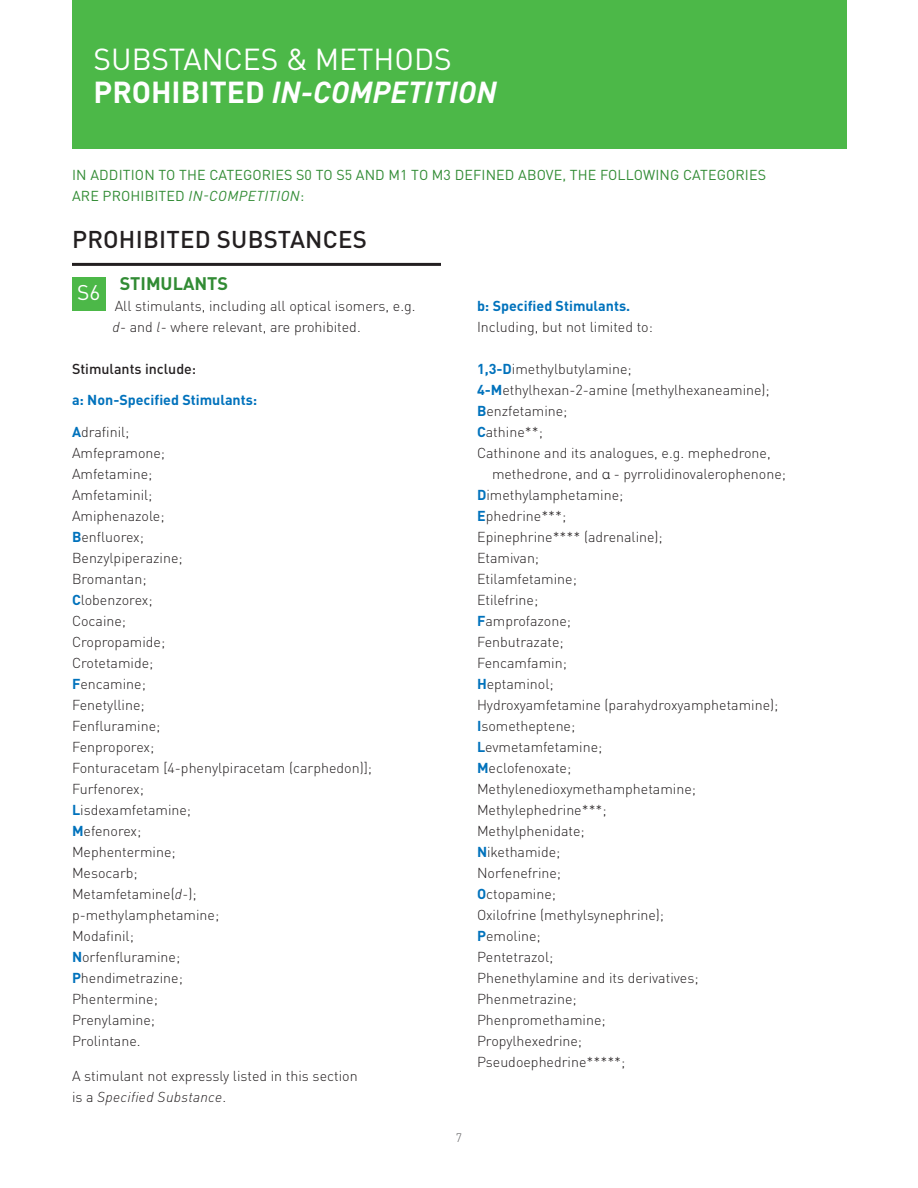
<style>
.page{position:relative;width:918px;height:1188px;background:#fff}
.page>*{position:absolute;margin:0;border:0;box-sizing:border-box;transform-origin:0 0}
.t1{font:30px/33px "DINOT";color:#fff}
.t2{font:500 24px "DINOT";letter-spacing:.01em;color:#231f20}
.t3{font:21px "DINOT";color:#fff}
.t4{font:700 18px "DINOT";color:#318b34}
.t5{font:300 14.25px/21px "DINOT";color:#231f20}
.t6{font:14.25px/21px "DINOT";letter-spacing:.01em;color:#318b34}
.t7{font:700 14.25px "DINOT";color:#0072bc}
.t8{font:500 14.25px "DINOT";color:#231f20}
.t9{font:300 12px "DINOT";color:#57585a}
.s1{font-weight:700}
.s2{font-weight:700;font-style:italic}
.s3{font-style:italic}
.s4{font-weight:700;color:#0072bc}
.s5{font-family:"Helvetica Neue";font-size:13.5px}
</style>
<div class="page">
<div style="left:72px;top:0;width:774px;height:148px;background:#4cb848"></div>
<hr style="left:72px;top:263px;width:369px;height:3px;background:#231f20">
<div style="left:72px;top:277px;width:34px;height:34px;background:#4cb848"></div>
<h1 class="t1" style="left:94px;top:40px;width:405px">SUBSTANCES &amp; METHODS<br><span class="s1">PROHIBITED</span> <span class="s2">IN-COMPETITION</span></h1>
<p class="t6" style="left:72px;top:163px;width:696px">IN ADDITION TO THE CATEGORIES S0 TO S5 AND M1 TO M3 DEFINED ABOVE, THE FOLLOWING CATEGORIES<br>ARE PROHIBITED <span class="s3">IN-COMPETITION</span>:</p>
<h2 class="t2" style="left:72px;top:221px;width:296px">PROHIBITED SUBSTANCES</h2>
<p class="t4" style="left:120px;top:269px;width:110px">STIMULANTS</p>
<p class="t5" style="left:112px;top:294px;width:305px">All stimulants, including all optical isomers, e.g. <span class="s3">d</span>- and <span class="s3">l</span>- where relevant, are prohibited.</p>
<p class="t8" style="left:72px;top:358px;width:126px">Stimulants include:</p>
<p class="t7" style="left:72px;top:389px;width:187px">a: Non-Specified Stimulants:</p>
<p class="t5" style="left:72px;top:420px;width:302px"><span class="s4">A</span>drafinil;<br>Amfepramone;<br>Amfetamine;<br>Amfetaminil;<br>Amiphenazole;<br><span class="s4">B</span>enfluorex;<br>Benzylpiperazine;<br>Bromantan;<br><span class="s4">C</span>lobenzorex;<br>Cocaine;<br>Cropropamide;<br>Crotetamide;<br><span class="s4">F</span>encamine;<br>Fenetylline;<br>Fenfluramine;<br>Fenproporex;<br>Fonturacetam [4-phenylpiracetam (carphedon)];<br>Furfenorex;<br><span class="s4">L</span>isdexamfetamine;<br><span class="s4">M</span>efenorex;<br>Mephentermine;<br>Mesocarb;<br>Metamfetamine(<span class="s3">d-</span>);<br>p-methylamphetamine;<br>Modafinil;<br><span class="s4">N</span>orfenfluramine;<br><span class="s4">P</span>hendimetrazine;<br>Phentermine;<br>Prenylamine;<br>Prolintane.</p>
<p class="t5" style="left:72px;top:1064px;width:287px">A stimulant not expressly listed in this section is a <span class="s3">Specified Substance</span>.</p>
<h3 class="t3" style="left:77px;top:276px;width:25px">S6</h3>
<p class="t7" style="left:477px;top:295px;width:155px">b: Specified Stimulants.</p>
<p class="t5" style="left:477px;top:316px;width:177px">Including, but not limited to:</p>
<p class="t5" style="left:477px;top:358px;width:156px"><span class="s4">1,3-D</span>imethylbutylamine;</p>
<p class="t5" style="left:477px;top:379px;width:294px"><span class="s4">4-M</span>ethylhexan-2-amine (methylhexaneamine);</p>
<p class="t5" style="left:477px;top:400px;width:92px"><span class="s4">B</span>enzfetamine;</p>
<p class="t5" style="left:477px;top:421px;width:67px"><span class="s4">C</span>athine**;</p>
<p class="t5" style="left:477px;top:442px;width:295px">Cathinone and its analogues, e.g. mephedrone,</p>
<p class="t5" style="left:492px;top:463px;width:295px">methedrone, and <span class="s5">α</span> - pyrrolidinovalerophenone;</p>
<p class="t5" style="left:477px;top:484px;width:148px"><span class="s4">D</span>imethylamphetamine;</p>
<p class="t5" style="left:477px;top:505px;width:91px"><span class="s4">E</span>phedrine***;</p>
<p class="t5" style="left:477px;top:526px;width:187px">Epinephrine**** (adrenaline);</p>
<p class="t5" style="left:477px;top:547px;width:64px">Etamivan;</p>
<p class="t5" style="left:477px;top:568px;width:101px">Etilamfetamine;</p>
<p class="t5" style="left:477px;top:589px;width:63px">Etilefrine;</p>
<p class="t5" style="left:477px;top:610px;width:96px"><span class="s4">F</span>amprofazone;</p>
<p class="t5" style="left:477px;top:631px;width:88px">Fenbutrazate;</p>
<p class="t5" style="left:477px;top:652px;width:91px">Fencamfamin;</p>
<p class="t5" style="left:477px;top:673px;width:78px"><span class="s4">H</span>eptaminol;</p>
<p class="t5" style="left:477px;top:694px;width:303px">Hydroxyamfetamine (parahydroxyamphetamine);</p>
<p class="t5" style="left:477px;top:715px;width:100px"><span class="s4">I</span>sometheptene;</p>
<p class="t5" style="left:477px;top:736px;width:127px"><span class="s4">L</span>evmetamfetamine;</p>
<p class="t5" style="left:477px;top:757px;width:96px"><span class="s4">M</span>eclofenoxate;</p>
<p class="t5" style="left:477px;top:778px;width:220px">Methylenedioxymethamphetamine;</p>
<p class="t5" style="left:477px;top:799px;width:131px">Methylephedrine***;</p>
<p class="t5" style="left:477px;top:820px;width:109px">Methylphenidate;</p>
<p class="t5" style="left:477px;top:841px;width:85px"><span class="s4">N</span>ikethamide;</p>
<p class="t5" style="left:477px;top:862px;width:86px">Norfenefrine;</p>
<p class="t5" style="left:477px;top:883px;width:81px"><span class="s4">O</span>ctopamine;</p>
<p class="t5" style="left:477px;top:904px;width:189px">Oxilofrine (methylsynephrine);</p>
<p class="t5" style="left:477px;top:925px;width:65px"><span class="s4">P</span>emoline;</p>
<p class="t5" style="left:477px;top:946px;width:78px">Pentetrazol;</p>
<p class="t5" style="left:477px;top:967px;width:223px">Phenethylamine and its derivatives;</p>
<p class="t5" style="left:477px;top:988px;width:101px">Phenmetrazine;</p>
<p class="t5" style="left:477px;top:1009px;width:130px">Phenpromethamine;</p>
<p class="t5" style="left:477px;top:1030px;width:107px">Propylhexedrine;</p>
<p class="t5" style="left:477px;top:1051px;width:150px">Pseudoephedrine*****;</p>
<p class="t9" style="left:456px;top:1129px;width:8px">7</p>
</div>
